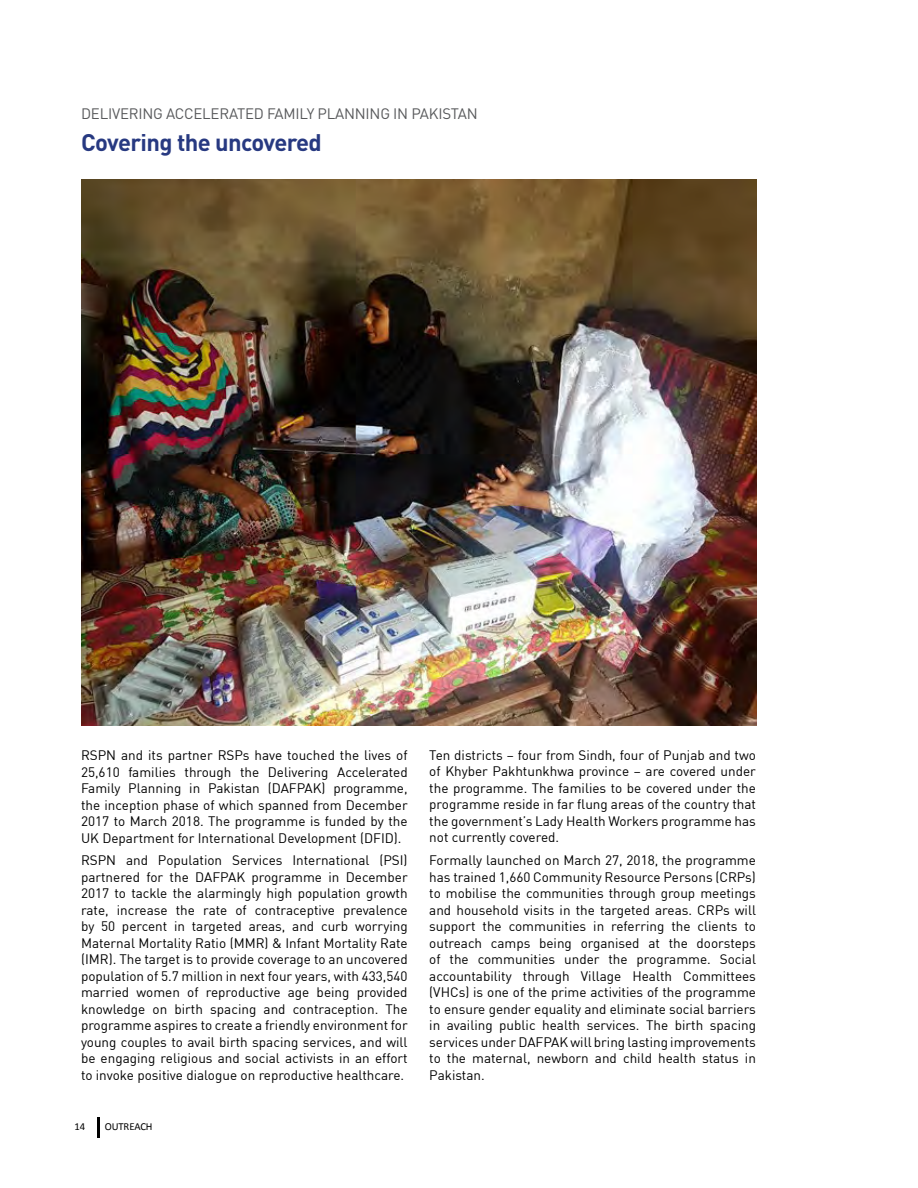
<style>
.page{position:relative;width:918px;height:1188px;background:#fff}
.page>*{position:absolute;margin:0;border:0;box-sizing:border-box;transform-origin:0 0}
.t1{font:700 23.7px "DIN Pro";letter-spacing:-.025em;color:#273981}
.t2{font:15px "DIN Pro";letter-spacing:-.015em;color:#58595b}
.t3{font:13.5px/16.5px "DIN";color:#000;text-align:justify}
.t4{font:10.65px "Calibri";letter-spacing:-.01em;color:#000}
</style>
<div class="page">
<hr style="left:98px;top:1117px;width:2px;height:21px;background:#000">
<img style="left:81px;top:179px;width:675px;height:547px">
<p class="t2" style="left:81px;top:102px;width:398px">DELIVERING ACCELERATED FAMILY PLANNING IN PAKISTAN</p>
<h1 class="t1" style="left:81px;top:123px;width:242px">Covering the uncovered</h1>
<p class="t3" style="left:81px;top:747px;width:328px">RSPN and its partner RSPs have touched the lives of 25,610 families through the Delivering Accelerated Family Planning in Pakistan (DAFPAK) programme, the inception phase of which spanned from December 2017 to March 2018. The programme is funded by the UK Department for International Development (DFID).</p>
<p class="t3" style="left:81px;top:852px;width:328px">RSPN and Population Services International (PSI) partnered for the DAFPAK programme in December 2017 to tackle the alarmingly high population growth rate, increase the rate of contraceptive prevalence by 50 percent in targeted areas, and curb worrying Maternal Mortality Ratio (MMR) &amp; Infant Mortality Rate (IMR). The target is to provide coverage to an uncovered population of 5.7 million in next four years, with 433,540 married women of reproductive age being provided knowledge on birth spacing and contraception. The programme aspires to create a friendly environment for young couples to avail birth spacing services, and will be engaging religious and social activists in an effort to invoke positive dialogue on reproductive healthcare.</p>
<p class="t4" style="left:75px;top:1120px;width:12px">14</p>
<p class="t4" style="left:105px;top:1120px;width:49px">OUTREACH</p>
<p class="t3" style="left:429px;top:747px;width:328px">Ten districts – four from Sindh, four of Punjab and two of Khyber Pakhtunkhwa province – are covered under the programme. The families to be covered under the programme reside in far flung areas of the country that the government’s Lady Health Workers programme has not currently covered.</p>
<p class="t3" style="left:429px;top:852px;width:328px">Formally launched on March 27, 2018, the programme has trained 1,660 Community Resource Persons (CRPs) to mobilise the communities through group meetings and household visits in the targeted areas. CRPs will support the communities in referring the clients to outreach camps being organised at the doorsteps of the communities under the programme. Social accountability through Village Health Committees (VHCs) is one of the prime activities of the programme to ensure gender equality and eliminate social barriers in availing public health services. The birth spacing services under DAFPAK will bring lasting improvements to the maternal, newborn and child health status in Pakistan.</p>
</div>
